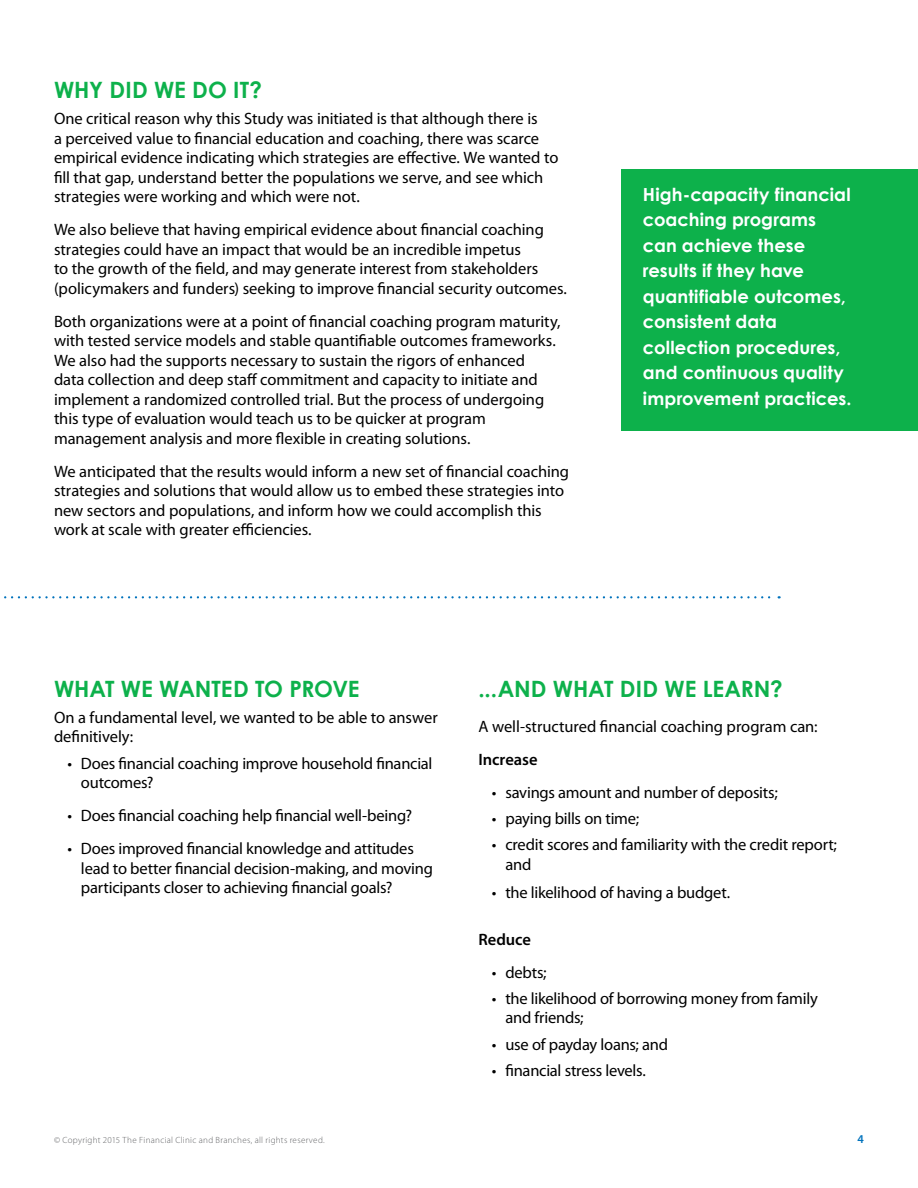
<style>
.page{position:relative;width:918px;height:1188px;background:#fff}
.page>*{position:absolute;margin:0;border:0;box-sizing:border-box;transform-origin:0 0}
.t1{font:700 22.5px "Century Gothic";color:#0db14b}
.t2{font:700 18px/25.5px "Century Gothic";letter-spacing:.005em;color:#fff}
.t3{font:16.5px/19.5px "Myriad Pro";letter-spacing:-.005em;color:#000}
.t4{font:600 16.5px "Myriad Pro";color:#000}
.t5{font:600 12px "Myriad Pro";color:#0072bc}
.t6{font:300 9px "Myriad Pro";letter-spacing:.03em;color:#636466}
</style>
<div class="page">
<div style="left:621px;top:169px;width:297px;height:262px;background:#0db14b"></div>
<svg style="left:4px;top:596px;width:776px;height:2px"></svg>
<h1 class="t1" style="left:54px;top:76px;width:210px">WHY DID WE DO IT?</h1>
<p class="t3" style="left:54px;top:109px;width:506px">One critical reason why this Study was initiated is that although there is<br>a perceived value to financial education and coaching, there was scarce empirical evidence indicating which strategies are effective. We wanted to fill that gap, understand better the populations we serve, and see which strategies were working and which were not.</p>
<p class="t3" style="left:54px;top:220px;width:515px">We also believe that having empirical evidence about financial coaching strategies could have an impact that would be an incredible impetus<br>to the growth of the field, and may generate interest from stakeholders (policymakers and funders) seeking to improve financial security outcomes.</p>
<p class="t3" style="left:54px;top:312px;width:508px">Both organizations were at a point of financial coaching program maturity, with tested service models and stable quantifiable outcomes frameworks.<br>We also had the supports necessary to sustain the rigors of enhanced<br>data collection and deep staff commitment and capacity to initiate and implement a randomized controlled trial. But the process of undergoing this type of evaluation would teach us to be quicker at program management analysis and more flexible in creating solutions.</p>
<p class="t3" style="left:54px;top:462px;width:517px">We anticipated that the results would inform a new set of financial coaching strategies and solutions that would allow us to embed these strategies into new sectors and populations, and inform how we could accomplish this work at scale with greater efficiencies.</p>
<p class="t2" style="left:643px;top:181px;width:210px">High-capacity financial coaching programs can achieve these results if they have quantifiable outcomes, consistent data collection procedures, and continuous quality improvement practices.</p>
<h1 class="t1" style="left:54px;top:674px;width:307px">WHAT WE WANTED TO PROVE</h1>
<p class="t3" style="left:54px;top:708px;width:385px">On a fundamental level, we wanted to be able to answer definitively:</p>
<p class="t3" style="left:81px;top:754px;width:353px;text-indent:-13px">• Does financial coaching improve household financial outcomes?</p>
<p class="t3" style="left:67px;top:806px;width:346px">• Does financial coaching help financial well-being?</p>
<p class="t3" style="left:81px;top:839px;width:354px;text-indent:-13px">• Does improved financial knowledge and attitudes lead to better financial decision-making, and moving participants closer to achieving financial goals?</p>
<h1 class="t1" style="left:478px;top:674px;width:306px">...AND WHAT DID WE LEARN?</h1>
<p class="t3" style="left:478px;top:717px;width:341px">A well-structured financial coaching program can:</p>
<p class="t4" style="left:478px;top:750px;width:61px">Increase</p>
<p class="t3" style="left:492px;top:783px;width:287px">• savings amount and number of deposits;</p>
<p class="t3" style="left:492px;top:809px;width:149px">• paying bills on time;</p>
<p class="t3" style="left:505px;top:835px;width:333px;text-indent:-13px">• credit scores and familiarity with the credit report; and</p>
<p class="t3" style="left:492px;top:883px;width:240px">• the likelihood of having a budget.</p>
<p class="t4" style="left:478px;top:930px;width:54px">Reduce</p>
<p class="t3" style="left:492px;top:963px;width:56px">• debts;</p>
<p class="t3" style="left:505px;top:989px;width:314px;text-indent:-13px">• the likelihood of borrowing money from family and friends;</p>
<p class="t3" style="left:492px;top:1035px;width:178px">• use of payday loans; and</p>
<p class="t3" style="left:492px;top:1061px;width:156px">• financial stress levels.</p>
<p class="t6" style="left:54px;top:1135px;width:272px">© Copyright 2015 The Financial Clinic and Branches, all rights reserved.</p>
<p class="t5" style="left:858px;top:1132px;width:8px">4</p>
</div>
